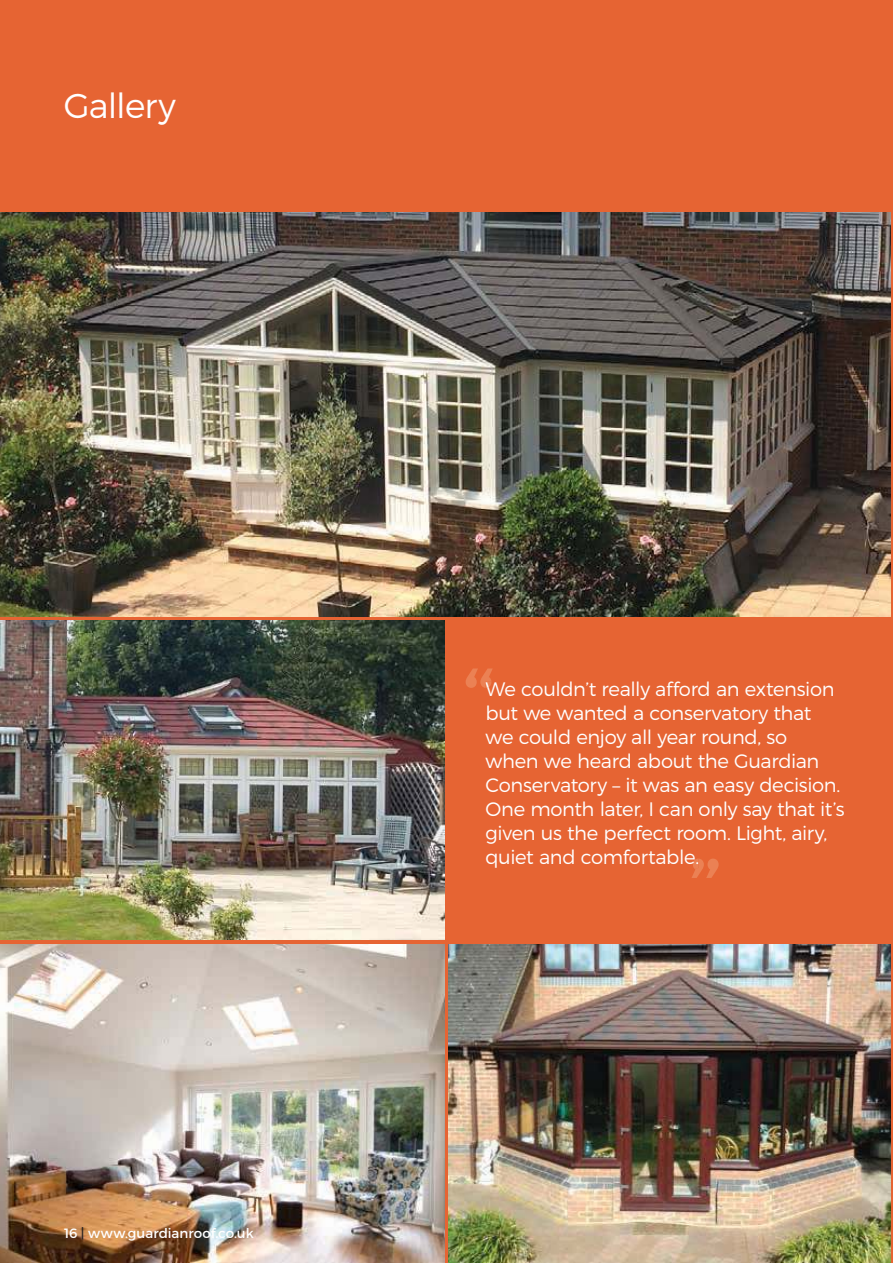
<style>
.page{position:relative;width:893px;height:1263px;background:#e66433}
.page>*{position:absolute;margin:0;border:0;box-sizing:border-box;transform-origin:0 0}
.t1{font:300 34.5px "Montserrat";letter-spacing:-.025em;color:#fff}
.t2{font:300 19.5px/24px "Montserrat";letter-spacing:-.02em;color:#fff}
.t3{font:13.5px "Montserrat";color:#fff}
.s1{color:#221e1f}
</style>
<div class="page">
<img style="left:0;top:944px;width:444px;height:319px">
<img style="left:449px;top:944px;width:442px;height:319px">
<img style="left:0;top:213px;width:891px;height:404px">
<img style="left:0;top:621px;width:444px;height:319px">
<svg style="left:466px;top:668px;width:26px;height:20px"></svg>
<svg style="left:692px;top:858px;width:27px;height:20px"></svg>
<h1 class="t1" style="left:64px;top:90px;width:113px">Gallery</h1>
<p class="t3" style="left:64px;top:1226px;width:191px">16 <span class="s1">|</span> www.guardianroof.co.uk</p>
<p class="t2" style="left:485px;top:678px;width:361px">We couldn’t really afford an extension but we wanted a conservatory that<br>we could enjoy all year round, so when we heard about the Guardian Conservatory – it was an easy decision.<br>One month later, I can only say that it’s given us the perfect room. Light, airy, quiet and comfortable.</p>
</div>
